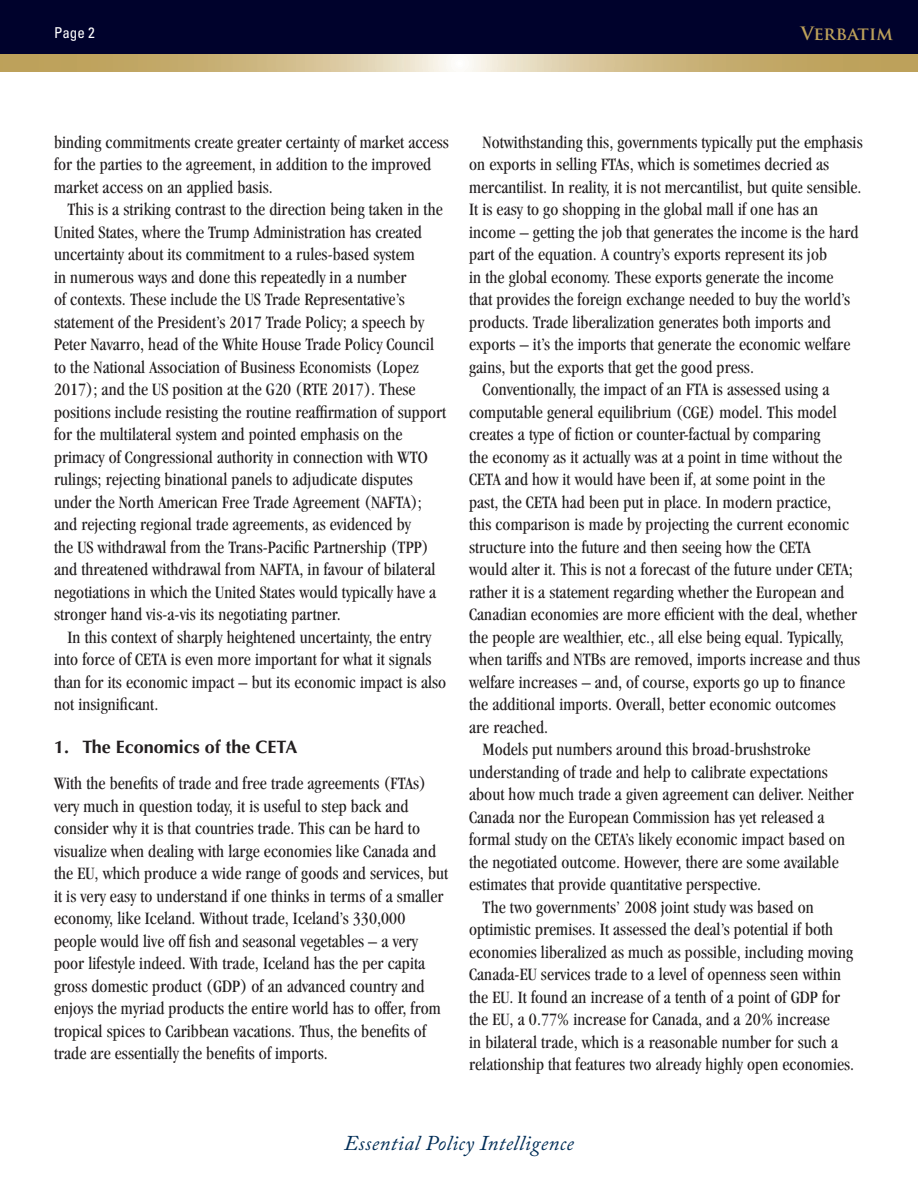
<style>
.page{position:relative;width:918px;height:1188px;background:#fff}
.page>*{position:absolute;margin:0;border:0;box-sizing:border-box;transform-origin:0 0}
.t1{font:italic 21px "Adobe Caslon Pro";letter-spacing:.02em;color:#002d56}
.t2{font:condensed 18px/22.5px "Garamond";letter-spacing:.005em;color:#231f20}
.t3{font:700 18px "Optima";color:#231f20}
.t4{font:700 18px "Trajan Pro";color:#bda15a}
.t5{font:condensed 15px "Univers";color:#fff}
</style>
<div class="page">
<div style="left:0;top:0;width:918px;height:54px;background:#00022c"></div>
<svg style="left:1px;top:54px;width:917px;height:18px;background:#d0bb88"></svg>
<p class="t5" style="left:54px;top:23px;width:42px">Page 2</p>
<p class="t4" style="left:801px;top:22px;width:94px">Verbatim</p>
<p class="t2" style="left:54px;top:131px;width:396px">binding commitments create greater certainty of market access for the parties to the agreement, in addition to the improved market access on an applied basis.</p>
<p class="t2" style="left:54px;top:198px;width:394px;text-indent:14px">This is a striking contrast to the direction being taken in the United States, where the Trump Administration has created uncertainty about its commitment to a rules-based system<br>in numerous ways and done this repeatedly in a number<br>of contexts. These include the US Trade Representative’s statement of the President’s 2017 Trade Policy; a speech by Peter Navarro, head of the White House Trade Policy Council to the National Association of Business Economists (Lopez 2017); and the US position at the G20 (RTE 2017). These positions include resisting the routine reaffirmation of support for the multilateral system and pointed emphasis on the primacy of Congressional authority in connection with WTO rulings; rejecting binational panels to adjudicate disputes under the North American Free Trade Agreement (NAFTA); and rejecting regional trade agreements, as evidenced by<br>the US withdrawal from the Trans-Pacific Partnership (TPP) and threatened withdrawal from NAFTA, in favour of bilateral negotiations in which the United States would typically have a stronger hand vis-a-vis its negotiating partner.</p>
<p class="t2" style="left:54px;top:626px;width:394px;text-indent:14px">In this context of sharply heightened uncertainty, the entry into force of CETA is even more important for what it signals than for its economic impact – but its economic impact is also not insignificant.</p>
<p class="t3" style="left:54px;top:737px;width:245px">1. The Economics of the CETA</p>
<p class="t2" style="left:54px;top:772px;width:396px">With the benefits of trade and free trade agreements (FTAs) very much in question today, it is useful to step back and consider why it is that countries trade. This can be hard to visualize when dealing with large economies like Canada and the EU, which produce a wide range of goods and services, but it is very easy to understand if one thinks in terms of a smaller economy, like Iceland. Without trade, Iceland’s 330,000 people would live off fish and seasonal vegetables – a very poor lifestyle indeed. With trade, Iceland has the per capita gross domestic product (GDP) of an advanced country and enjoys the myriad products the entire world has to offer, from tropical spices to Caribbean vacations. Thus, the benefits of trade are essentially the benefits of imports.</p>
<p class="t2" style="left:483px;top:131px;width:382px">Notwithstanding this, governments typically put the emphasis</p>
<p class="t2" style="left:469px;top:153px;width:362px">on exports in selling FTAs, which is sometimes decried as</p>
<p class="t2" style="left:469px;top:176px;width:394px">mercantilist. In reality, it is not mercantilist, but quite sensible.</p>
<p class="t2" style="left:469px;top:198px;width:350px">It is easy to go shopping in the global mall if one has an</p>
<p class="t2" style="left:469px;top:221px;width:391px">income – getting the job that generates the income is the hard</p>
<p class="t2" style="left:469px;top:243px;width:359px">part of the equation. A country’s exports represent its job</p>
<p class="t2" style="left:469px;top:266px;width:366px">in the global economy. These exports generate the income</p>
<p class="t2" style="left:469px;top:288px;width:383px">that provides the foreign exchange needed to buy the world’s</p>
<p class="t2" style="left:469px;top:311px;width:363px">products. Trade liberalization generates both imports and</p>
<p class="t2" style="left:469px;top:333px;width:383px">exports – it’s the imports that generate the economic welfare</p>
<p class="t2" style="left:469px;top:356px;width:286px">gains, but the exports that get the good press.</p>
<p class="t2" style="left:483px;top:378px;width:348px">Conventionally, the impact of an FTA is assessed using a</p>
<p class="t2" style="left:469px;top:401px;width:369px">computable general equilibrium (CGE) model. This model</p>
<p class="t2" style="left:469px;top:423px;width:353px">creates a type of fiction or counter-factual by comparing</p>
<p class="t2" style="left:469px;top:446px;width:375px">the economy as it actually was at a point in time without the</p>
<p class="t2" style="left:469px;top:468px;width:358px">CETA and how it would have been if, at some point in the</p>
<p class="t2" style="left:469px;top:491px;width:364px">past, the CETA had been put in place. In modern practice,</p>
<p class="t2" style="left:469px;top:513px;width:381px">this comparison is made by projecting the current economic</p>
<p class="t2" style="left:469px;top:536px;width:343px">structure into the future and then seeing how the CETA</p>
<p class="t2" style="left:469px;top:558px;width:385px">would alter it. This is not a forecast of the future under CETA;</p>
<p class="t2" style="left:469px;top:581px;width:377px">rather it is a statement regarding whether the European and</p>
<p class="t2" style="left:469px;top:603px;width:390px">Canadian economies are more efficient with the deal, whether</p>
<p class="t2" style="left:469px;top:626px;width:376px">the people are wealthier, etc., all else being equal. Typically,</p>
<p class="t2" style="left:469px;top:648px;width:393px">when tariffs and NTBs are removed, imports increase and thus</p>
<p class="t2" style="left:469px;top:671px;width:378px">welfare increases – and, of course, exports go up to finance</p>
<p class="t2" style="left:469px;top:693px;width:368px">the additional imports. Overall, better economic outcomes</p>
<p class="t2" style="left:469px;top:716px;width:80px">are reached.</p>
<p class="t2" style="left:483px;top:738px;width:329px">Models put numbers around this broad-brushstroke</p>
<p class="t2" style="left:469px;top:761px;width:360px">understanding of trade and help to calibrate expectations</p>
<p class="t2" style="left:469px;top:783px;width:386px">about how much trade a given agreement can deliver. Neither</p>
<p class="t2" style="left:469px;top:806px;width:357px">Canada nor the European Commission has yet released a</p>
<p class="t2" style="left:469px;top:828px;width:377px">formal study on the CETA’s likely economic impact based on</p>
<p class="t2" style="left:469px;top:851px;width:371px">the negotiated outcome. However, there are some available</p>
<p class="t2" style="left:469px;top:873px;width:294px">estimates that provide quantitative perspective.</p>
<p class="t2" style="left:483px;top:896px;width:333px">The two governments’ 2008 joint study was based on</p>
<p class="t2" style="left:469px;top:918px;width:366px">optimistic premises. It assessed the deal’s potential if both</p>
<p class="t2" style="left:469px;top:941px;width:386px">economies liberalized as much as possible, including moving</p>
<p class="t2" style="left:469px;top:963px;width:374px">Canada-EU services trade to a level of openness seen within</p>
<p class="t2" style="left:469px;top:986px;width:373px">the EU. It found an increase of a tenth of a point of GDP for</p>
<p class="t2" style="left:469px;top:1008px;width:362px">the EU, a 0.77% increase for Canada, and a 20% increase</p>
<p class="t2" style="left:469px;top:1031px;width:371px">in bilateral trade, which is a reasonable number for such a</p>
<p class="t2" style="left:469px;top:1053px;width:387px">relationship that features two already highly open economies.</p>
<p class="t1" style="left:344px;top:1131px;width:231px">Essential Policy Intelligence</p>
</div>
